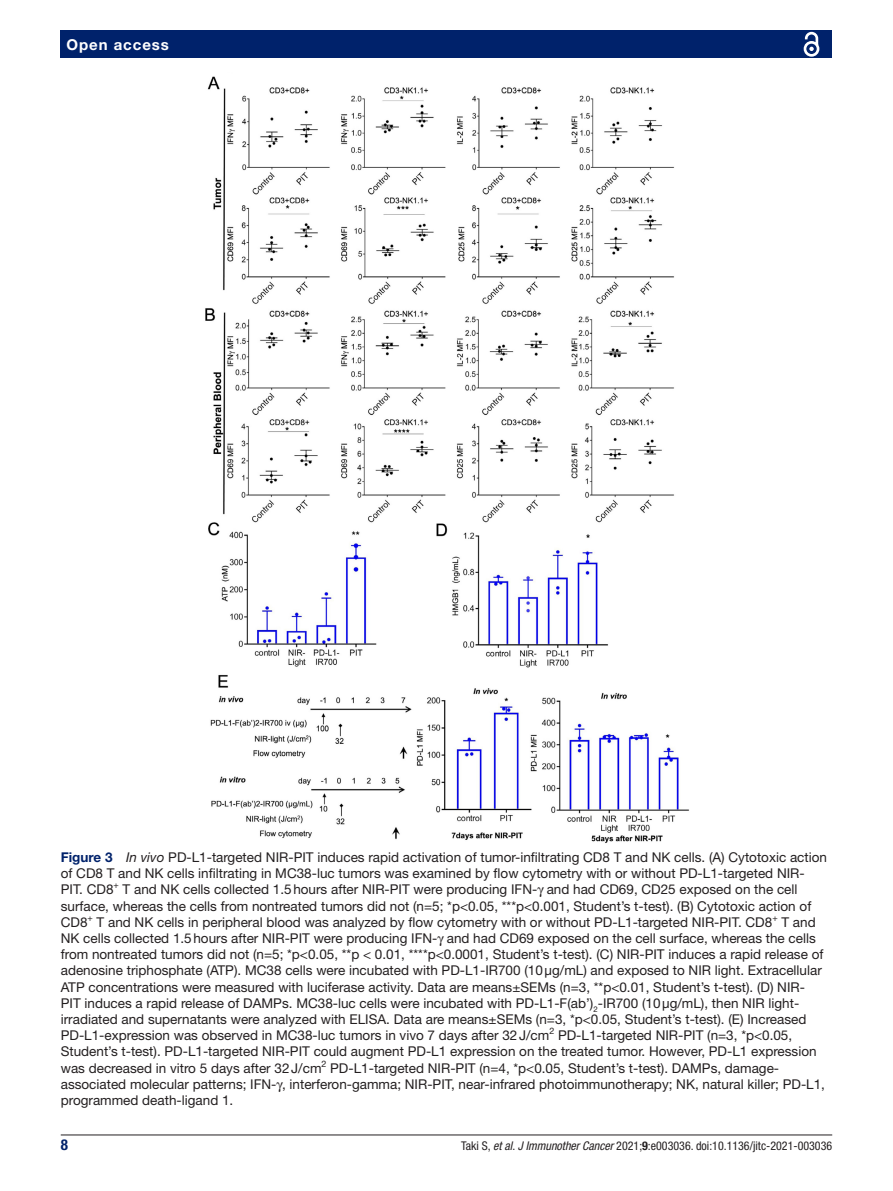
<style>
.page{position:relative;width:893px;height:1191px;background:#fff}
.page>*{position:absolute;margin:0;border:0;box-sizing:border-box;transform-origin:0 0}
.t1{font:700 15px "Helvetica Neue LT Std";letter-spacing:.065em;color:#fff}
.t2{font:700 condensed 15px "Helvetica Neue LT Std";color:#00226b}
.t3{font:13.5px/16.2px "Helvetica Neue LT Std";color:#231f20}
.t4{font:condensed 12px "Helvetica Neue LT Std";color:#231f20}
.t5{font:9px "Helvetica Neue LT Std";color:#231f20}
.s1{font-weight:700;color:#00226b}
.s2{font-style:italic}
.s3{font-weight:700}
</style>
<div class="page">
<hr style="left:61px;top:1134px;width:771px;height:1px;background:#231f20">
<div style="left:61px;top:31px;width:771px;height:27px;background:#00226b"></div>
<svg style="left:803px;top:31px;width:17px;height:26px"></svg>
<img style="left:205px;top:76px;width:484px;height:767px">
<p class="t1" style="left:66px;top:35px;width:104px">Open access</p>
<p class="t3" style="left:61px;top:849px;width:768px"><span class="s1">Figure 3</span> <span class="s2">In vivo</span> PD-L1-targeted NIR-PIT induces rapid activation of tumor-infiltrating CD8 T and NK cells. (A) Cytotoxic action of CD8 T and NK cells infiltrating in MC38-luc tumors was examined by flow cytometry with or without PD-L1-targeted NIR-<br>PIT. CD8</p>
<p class="t5" style="left:114px;top:879px;width:7px">+</p>
<p class="t3" style="left:61px;top:881px;width:752px;text-indent:62px">T and NK cells collected 1.5hours after NIR-PIT were producing IFN- and had CD69, CD25 exposed on the cell surface, whereas the cells from nontreated tumors did not (n=5; *p&lt;0.05, ***p&lt;0.001, Student’s t-test). (B) Cytotoxic action of<br>CD8</p>
<p class="t5" style="left:88px;top:912px;width:7px">+</p>
<p class="t3" style="left:97px;top:913px;width:677px">T and NK cells in peripheral blood was analyzed by flow cytometry with or without PD-L1-targeted NIR-PIT. CD8</p>
<p class="t5" style="left:772px;top:912px;width:7px">+</p>
<p class="t3" style="left:61px;top:913px;width:766px;text-indent:721px">T and NK cells collected 1.5hours after NIR-PIT were producing IFN- and had CD69 exposed on the cell surface, whereas the cells from nontreated tumors did not (n=5; *p&lt;0.05, **p &lt; 0.01, ****p&lt;0.0001, Student’s t-test). (C) NIR-PIT induces a rapid release of adenosine triphosphate (ATP). MC38 cells were incubated with PD-L1-IR700 (10µg/mL) and exposed to NIR light. Extracellular ATP concentrations were measured with luciferase activity. Data are means±SEMs (n=3, **p&lt;0.01, Student’s t-test). (D) NIR-PIT induces a rapid release of DAMPs. MC38-luc cells were incubated with PD-L1-F(ab’)<sub>2</sub>-IR700 (10µg/mL), then NIR light&shy;irradiated and supernatants were analyzed with ELISA. Data are means±SEMs (n=3, *p&lt;0.05, Student’s t-test). (E) Increased PD-L1-expression was observed in MC38-luc tumors in vivo 7 days after 32J/cm<sup>2</sup> PD-L1-targeted NIR-PIT (n=3, *p&lt;0.05, Student’s t-test). PD-L1-targeted NIR-PIT could augment PD-L1 expression on the treated tumor. However, PD-L1 expression was decreased in vitro 5 days after 32J/cm<sup>2</sup> PD-L1-targeted NIR-PIT (n=4, *p&lt;0.05, Student’s t-test). DAMPs, damage&shy;associated molecular patterns; IFN- , interferon-gamma; NIR-PIT, near-infrared photoimmunotherapy; NK, natural killer; PD-L1, programmed death-ligand 1.</p>
<p class="t2" style="left:61px;top:1135px;width:9px">8</p>
<p class="t4" style="left:461px;top:1138px;width:372px">Taki S, <span class="s2">et al</span>. <span class="s2">J Immunother Cancer</span> 2021;<span class="s3">9</span>:e003036. doi:10.1136/jitc-2021-003036</p>
</div>
